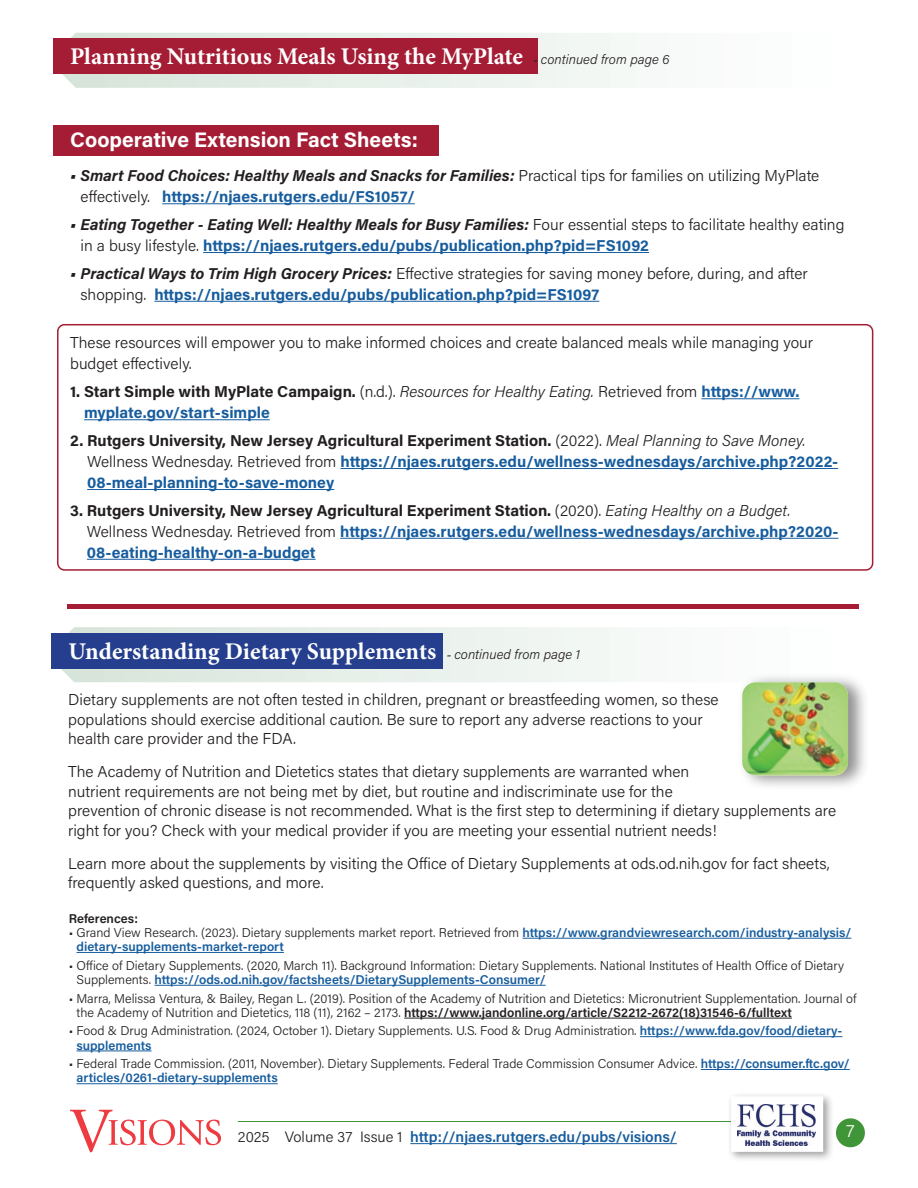
<style>
.page{position:relative;width:918px;height:1188px;background:#fff}
.page>*{position:absolute;margin:0;border:0;box-sizing:border-box;transform-origin:0 0}
.t1{font:700 24px "Minion Pro";color:#fff}
.t2{font:700 21px "Acumin Pro";color:#fff}
.t3{font:300 18px "Acumin Pro";color:#fff}
.t4{font:300 15.75px/19.5px "Acumin Pro";color:#231f20}
.t5{font:700 15.75px/21px "Acumin Pro";color:#175d9e}
.t6{font:600 15px "Acumin Pro";color:#175d9e}
.t7{font:300 12.75px/14.2px "Acumin Pro";color:#231f20}
.t8{font:600 12.75px/14.2px "Acumin Pro";color:#175d9e}
.t9{font:600 12.75px "Acumin Pro";letter-spacing:.005em;color:#231f20}
.s1{font-size:13.5px;color:#231f20}
.s2{font-family:"Acumin Pro";font-weight:300;font-style:italic;font-size:13.5px;color:#231f20}
.s3{font-weight:700;font-style:italic}
.s4{font-weight:700;color:#175d9e}
.s5{color:#231f20}
.s6{font-weight:300;color:#231f20}
.s7{font-weight:300;font-style:italic;color:#231f20}
.s8{font-weight:600;color:#175d9e}
.s9{font-weight:600}
</style>
<div class="page">
<svg style="left:70px;top:1110px;width:151px;height:42px"></svg>
<hr style="left:238px;top:1121px;width:565px;height:1px;background:#3f9537">
<hr style="left:410px;top:1143px;width:267px;height:1px;background:#175d9e">
<div style="left:727px;top:1092px;width:107px;height:71px;background:#231f20;opacity:.43"></div>
<div style="left:731px;top:1096px;width:92px;height:56px;background:#fff"></div>
<img style="left:738px;top:1104px;width:78px;height:41px">
<div style="left:836px;top:1118px;width:29px;height:29px;background:#3f9537;border-radius:50%"></div>
<div style="left:57px;top:324px;width:816px;height:247px;border:2px solid #a41d35;border-radius:7px"></div>
<svg style="left:56px;top:627px;width:553px;height:55px"></svg>
<div style="left:52px;top:633px;width:391px;height:35px;background:#253f8e"></div>
<hr style="left:523px;top:938px;width:328px;height:1px;background:#175d9e">
<hr style="left:77px;top:952px;width:207px;height:1px;background:#175d9e">
<hr style="left:155px;top:985px;width:391px;height:1px;background:#175d9e">
<hr style="left:404px;top:1018px;width:388px;height:1px;background:#231f20">
<hr style="left:640px;top:1036px;width:202px;height:1px;background:#175d9e">
<hr style="left:77px;top:1051px;width:75px;height:1px;background:#175d9e">
<hr style="left:701px;top:1069px;width:149px;height:1px;background:#175d9e">
<hr style="left:77px;top:1083px;width:201px;height:1px;background:#175d9e">
<div style="left:738px;top:673px;width:131px;height:118px;background:#231f20;opacity:.51"></div>
<img style="left:742px;top:682px;width:106px;height:93px">
<div style="left:67px;top:604px;width:792px;height:5px;background:#a41d35"></div>
<svg style="left:58px;top:33px;width:553px;height:55px"></svg>
<div style="left:53px;top:39px;width:485px;height:35px;background:#a41d35"></div>
<div style="left:53px;top:125px;width:385px;height:31px;background:#a41d35"></div>
<hr style="left:162px;top:203px;width:253px;height:1px;background:#175d9e">
<hr style="left:203px;top:252px;width:446px;height:1px;background:#175d9e">
<hr style="left:154px;top:301px;width:445px;height:1px;background:#175d9e">
<hr style="left:702px;top:398px;width:98px;height:1px;background:#175d9e">
<hr style="left:84px;top:419px;width:186px;height:1px;background:#175d9e">
<hr style="left:341px;top:468px;width:497px;height:1px;background:#175d9e">
<hr style="left:87px;top:489px;width:247px;height:1px;background:#175d9e">
<hr style="left:340px;top:538px;width:498px;height:1px;background:#175d9e">
<hr style="left:87px;top:559px;width:229px;height:1px;background:#175d9e">
<h1 class="t1" style="left:70px;top:40px;width:601px">Planning Nutritious Meals Using the MyPlate <span class="s1">-</span> <span class="s2">continued from page 6</span></h1>
<h2 class="t2" style="left:70px;top:125px;width:349px">Cooperative Extension Fact Sheets:</h2>
<p class="t4" style="left:81px;top:165px;width:740px;line-height:21px;text-indent:-10px"><span class="s3">• Smart Food Choices: Healthy Meals and Snacks for Families:</span> Practical tips for families on utilizing MyPlate effectively. <span class="s4">https://njaes.rutgers.edu/FS1057/</span></p>
<p class="t4" style="left:81px;top:213px;width:765px;line-height:21px;text-indent:-10px"><span class="s3">• Eating Together - Eating Well: Healthy Meals for Busy Families:</span> Four essential steps to facilitate healthy eating in a busy lifestyle. <span class="s4">https://njaes.rutgers.edu/pubs/publication.php?pid=FS1092</span></p>
<p class="t4" style="left:81px;top:262px;width:729px;line-height:21px;text-indent:-10px"><span class="s3">• Practical Ways to Trim High Grocery Prices:</span> Effective strategies for saving money before, during, and after shopping. <span class="s4">https://njaes.rutgers.edu/pubs/publication.php?pid=FS1097</span></p>
<p class="t4" style="left:70px;top:332px;width:745px;line-height:21px">These resources will empower you to make informed choices and create balanced meals while managing your budget effectively.</p>
<p class="t5" style="left:84px;top:380px;width:717px;text-indent:-14px"><span class="s5">1. Start Simple with MyPlate Campaign.</span> <span class="s6">(n.d.).</span> <span class="s7">Resources for Healthy Eating.</span> <span class="s6">Retrieved from</span> https://www. myplate.gov/start-simple</p>
<p class="t5" style="left:87px;top:429px;width:752px;text-indent:-17px"><span class="s5">2. Rutgers University, New Jersey Agricultural Experiment Station.</span> <span class="s6">(2022).</span> <span class="s7">Meal Planning to Save Money.<br></span><span class="s6">Wellness Wednesday. Retrieved from</span> https://njaes.rutgers.edu/wellness-wednesdays/archive.php?2022-<br>08-meal-planning-to-save-money</p>
<p class="t5" style="left:87px;top:499px;width:753px;text-indent:-17px"><span class="s5">3. Rutgers University, New Jersey Agricultural Experiment Station.</span> <span class="s6">(2020).</span> <span class="s7">Eating Healthy on a Budget.<br></span><span class="s6">Wellness Wednesday. Retrieved from</span> https://njaes.rutgers.edu/wellness-wednesdays/archive.php?2020-<br>08-eating-healthy-on-a-budget</p>
<h1 class="t1" style="left:69px;top:634px;width:513px">Understanding Dietary Supplements <span class="s1">-</span> <span class="s2">continued from page 1</span></h1>
<p class="t4" style="left:68px;top:690px;width:652px">Dietary supplements are not often tested in children, pregnant or breastfeeding women, so these populations should exercise additional caution. Be sure to report any adverse reactions to your health care provider and the FDA.</p>
<p class="t4" style="left:68px;top:762px;width:769px">The Academy of Nutrition and Dietetics states that dietary supplements are warranted when<br>nutrient requirements are not being met by diet, but routine and indiscriminate use for the<br>prevention of chronic disease is not recommended. What is the first step to determining if dietary supplements are right for you? Check with your medical provider if you are meeting your essential nutrient needs!</p>
<p class="t4" style="left:68px;top:853px;width:763px">Learn more about the supplements by visiting the Office of Dietary Supplements at ods.od.nih.gov for fact sheets, frequently asked questions, and more.</p>
<p class="t9" style="left:69px;top:909px;width:71px">References:</p>
<p class="t8" style="left:77px;top:925px;width:776px;text-indent:-8px"><span class="s6">• Grand View Research. (2023). Dietary supplements market report. Retrieved from</span> https://www.grandviewresearch.com/industry-analysis/ dietary-supplements-market-report</p>
<p class="t7" style="left:77px;top:958px;width:769px;text-indent:-8px">• Office of Dietary Supplements. (2020, March 11). Background Information: Dietary Supplements. National Institutes of Health Office of Dietary<br>Supplements. <span class="s8">https://ods.od.nih.gov/factsheets/DietarySupplements-Consumer/</span></p>
<p class="t7" style="left:77px;top:991px;width:781px;text-indent:-8px">• Marra, Melissa Ventura, &amp; Bailey, Regan L. (2019). Position of the Academy of Nutrition and Dietetics: Micronutrient Supplementation. Journal of the Academy of Nutrition and Dietetics, 118 (11), 2162 – 2173. <span class="s9">https://www.jandonline.org/article/S2212-2672(18)31546-6/fulltext</span></p>
<p class="t7" style="left:77px;top:1023px;width:767px;text-indent:-8px">• Food &amp; Drug Administration. (2024, October 1). Dietary Supplements. U.S. Food &amp; Drug Administration. <span class="s8">https://www.fda.gov/food/dietary&shy;supplements</span></p>
<p class="t7" style="left:77px;top:1056px;width:775px;text-indent:-8px">• Federal Trade Commission. (2011, November). Dietary Supplements. Federal Trade Commission Consumer Advice. <span class="s8">https://consumer.ftc.gov/ articles/0261-dietary-supplements</span></p>
<p class="t6" style="left:238px;top:1126px;width:441px"><span class="s6">2025 Volume 37 Issue 1</span> http://njaes.rutgers.edu/pubs/visions/</p>
<p class="t3" style="left:846px;top:1119px;width:10px">7</p>
</div>
